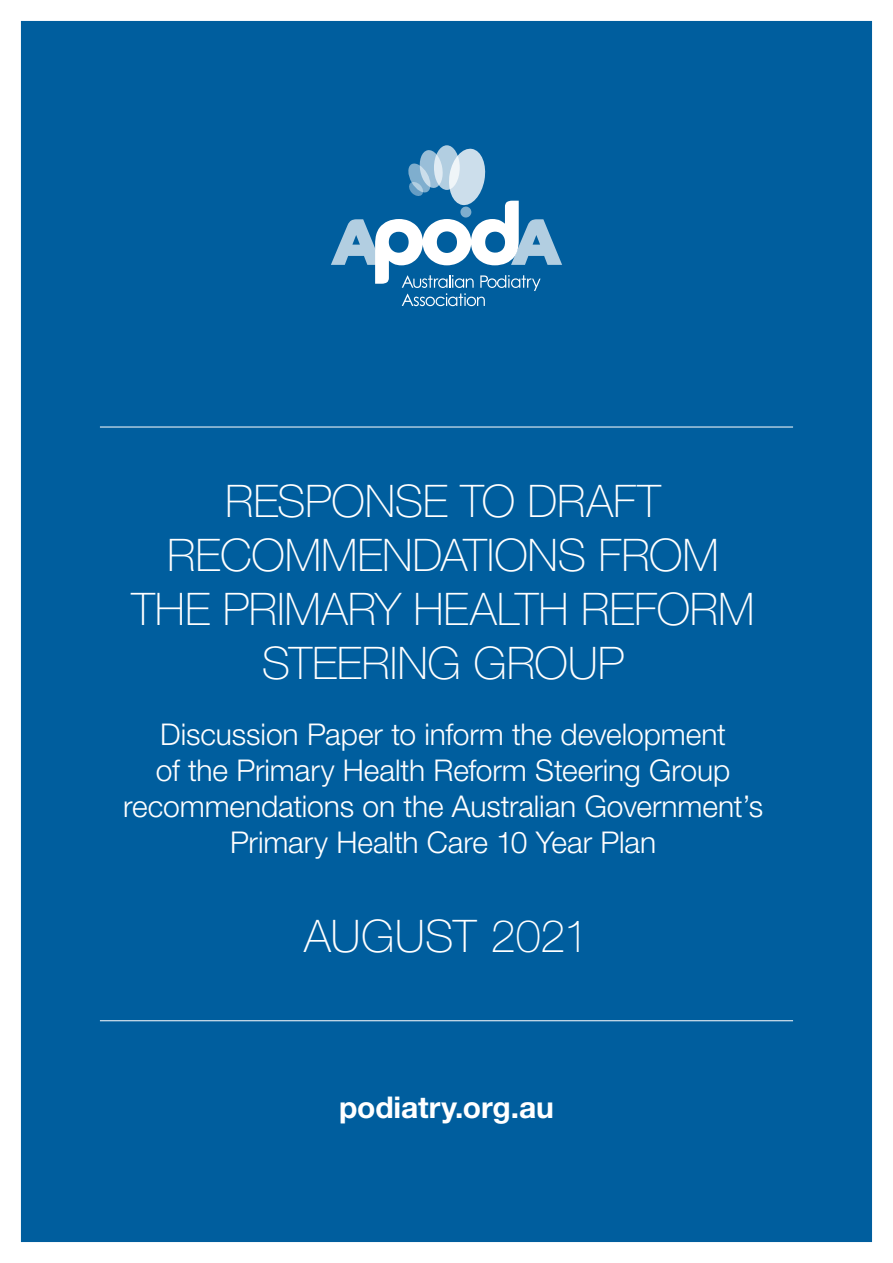
<style>
.page{position:relative;width:893px;height:1263px;background:#fff}
.page>*{position:absolute;margin:0;border:0;box-sizing:border-box;transform-origin:0 0}
.t1{font:100 45px/54px "Helvetica Neue LT Std";letter-spacing:-.005em;color:#fff;text-align:center}
.t2{font:300 30px/36px "Helvetica Neue LT Std";letter-spacing:-.005em;color:#fff;text-align:center}
.t3{font:700 30px "Helvetica Neue LT Std";letter-spacing:-.005em;color:#fff}
</style>
<div class="page">
<div style="left:21px;top:21px;width:851px;height:1221px;background:#005e9e"></div>
<svg style="left:434px;top:145px;width:26px;height:45px"></svg>
<svg style="left:331px;top:149px;width:231px;height:157px"></svg>
<hr style="left:100px;top:427px;width:693px;height:1px;background:#fff">
<hr style="left:100px;top:1020px;width:693px;height:1px;background:#fff">
<h1 class="t1" style="left:132px;top:474px;width:625px">RESPONSE TO DRAFT<br>RECOMMENDATIONS FROM<br>THE PRIMARY HEALTH REFORM<br>STEERING GROUP</h1>
<p class="t2" style="left:123px;top:715px;width:642px">Discussion Paper to inform the development<br>of the Primary Health Reform Steering Group recommendations on the Australian Government’s Primary Health Care 10 Year Plan</p>
<h1 class="t1" style="left:304px;top:909px;width:286px">AUGUST 2021</h1>
<p class="t3" style="left:339px;top:1089px;width:216px">podiatry.org.au</p>
</div>
